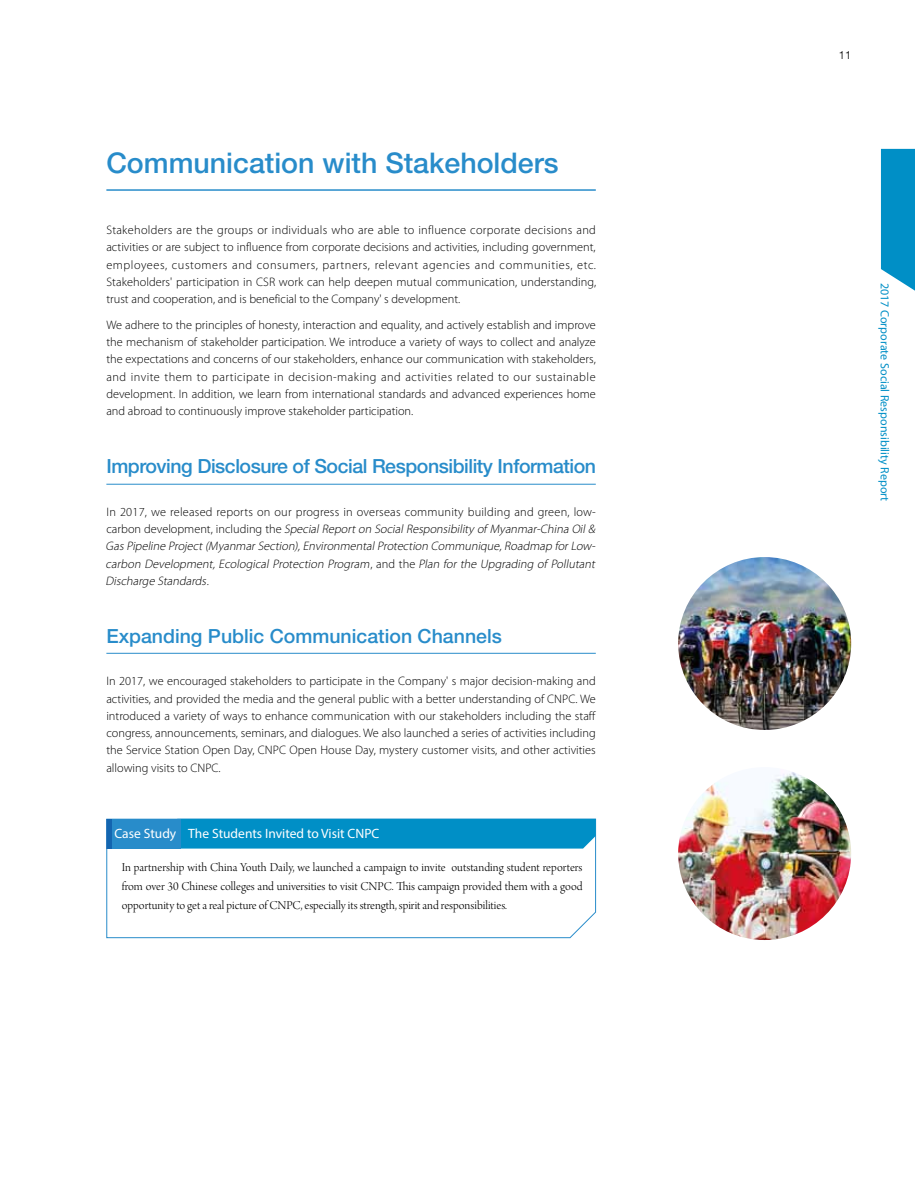
<style>
.page{position:relative;width:915px;height:1191px;background:#fff}
.page>*{position:absolute;margin:0;border:0;box-sizing:border-box;transform-origin:0 0}
.t1{font:500 28.5px "Helvetica Neue LT Pro";color:#288cca}
.t2{font:500 19.5px "Helvetica Neue LT Pro";letter-spacing:-.025em;color:#288cca}
.t3{font:500 19.5px "Helvetica Neue LT Pro";color:#288cca}
.t4{font:13.5px "Myriad Pro";color:#fff}
.t5{font:12.75px/18.8px "Arno Pro Light Display";color:#000;text-align:justify}
.t6{font:300 12.3px/17.2px "Myriad Pro";color:#000;text-align:justify}
.t7{font:italic 300 12.3px/17.2px "Myriad Pro";color:#000}
.t8{font:12px "Myriad Pro";color:#008fc6}
.t9{font:300 11.25px "Helvetica";color:#000}
.s1{font-style:normal}
</style>
<div class="page">
<svg style="left:880px;top:149px;width:34px;height:141px;background:#199acb"></svg>
<svg style="left:106px;top:818px;width:490px;height:120px"></svg>
<div style="left:180px;top:819px;width:415px;height:29px;background:#008fc6"></div>
<hr style="left:106px;top:189px;width:489px;height:2px;background:#288cca">
<hr style="left:106px;top:484px;width:489px;height:1px;background:#288cca">
<hr style="left:106px;top:653px;width:489px;height:1px;background:#288cca">
<img style="left:678px;top:557px;width:172px;height:173px;border-radius:86px">
<img style="left:678px;top:767px;width:172px;height:173px;border-radius:86px">
<div style="left:107px;top:819px;width:73px;height:29px;background:#288cca"></div>
<div style="left:107px;top:819px;width:5px;height:29px;background:#1365b0"></div>
<h1 class="t1" style="left:106px;top:146px;width:453px">Communication with Stakeholders</h1>
<p class="t6" style="left:106px;top:221px;width:491px">Stakeholders are the groups or individuals who are able to influence corporate decisions and activities or are subject to influence from corporate decisions and activities, including government, employees, customers and consumers, partners, relevant agencies and communities, etc.<br>Stakeholders' participation in CSR work can help deepen mutual communication, understanding, trust and cooperation, and is beneficial to the Company' s development.</p>
<p class="t6" style="left:106px;top:316px;width:491px">We adhere to the principles of honesty, interaction and equality, and actively establish and improve the mechanism of stakeholder participation. We introduce a variety of ways to collect and analyze the expectations and concerns of our stakeholders, enhance our communication with stakeholders, and invite them to participate in decision-making and activities related to our sustainable development. In addition, we learn from international standards and advanced experiences home and abroad to continuously improve stakeholder participation.</p>
<h2 class="t2" style="left:106px;top:454px;width:491px">Improving Disclosure of Social Responsibility Information</h2>
<p class="t7" style="left:106px;top:503px;width:493px"><span class="s1">In 2017, we released reports on our progress in overseas community building and green, low&shy;c a r b o n d eve l o p m e n t, i n c l u d i n g t h e</span> SpecialReporton SocialResponsibility of Myanmar-China Oil&amp; GasPipeline Project(MyanmarSection),EnvironmentalProtection Communique,Roadmap forLow&shy;carbon Development, Ecological Protection Program<span class="s1">, a n d t h e</span> Plan for the Upgrading of Pollutant Discharge Standards<span class="s1">.</span></p>
<h2 class="t3" style="left:106px;top:624px;width:397px">Expanding Public Communication Channels</h2>
<p class="t6" style="left:106px;top:672px;width:491px">In 2017, we encouraged stakeholders to participate in the Company' s major decision-making and activities, and provided the media and the general public with a better understanding of CNPC. We introduced a variety of ways to enhance communication with our stakeholders including the staff congress, announcements, seminars, and dialogues. We also launched a series of activities including the Service Station Open Day, CNPC Open House Day, mystery customer visits, and other activities allowing visits to CNPC.</p>
<p class="t4" style="left:114px;top:824px;width:63px">Case Study</p>
<p class="t5" style="left:122px;top:859px;width:462px">In partnership with China Youth Daily, we launched a campaign to invite outstanding student reporters from over 30 Chinese colleges and universities to visit CNPC. This campaign provided them with a good opportunity to get a real picture of CNPC, especially its strength, spirit and responsibilities.</p>
<p class="t4" style="left:188px;top:825px;width:192px">The Students Invited to Visit CNPC</p>
<p class="t9" style="left:838px;top:46px;width:14px">11</p>
<p class="t8" style="left:891px;top:283px;width:220px;rotate:90deg">2017 Corporate Social Responsibility Report</p>
</div>
